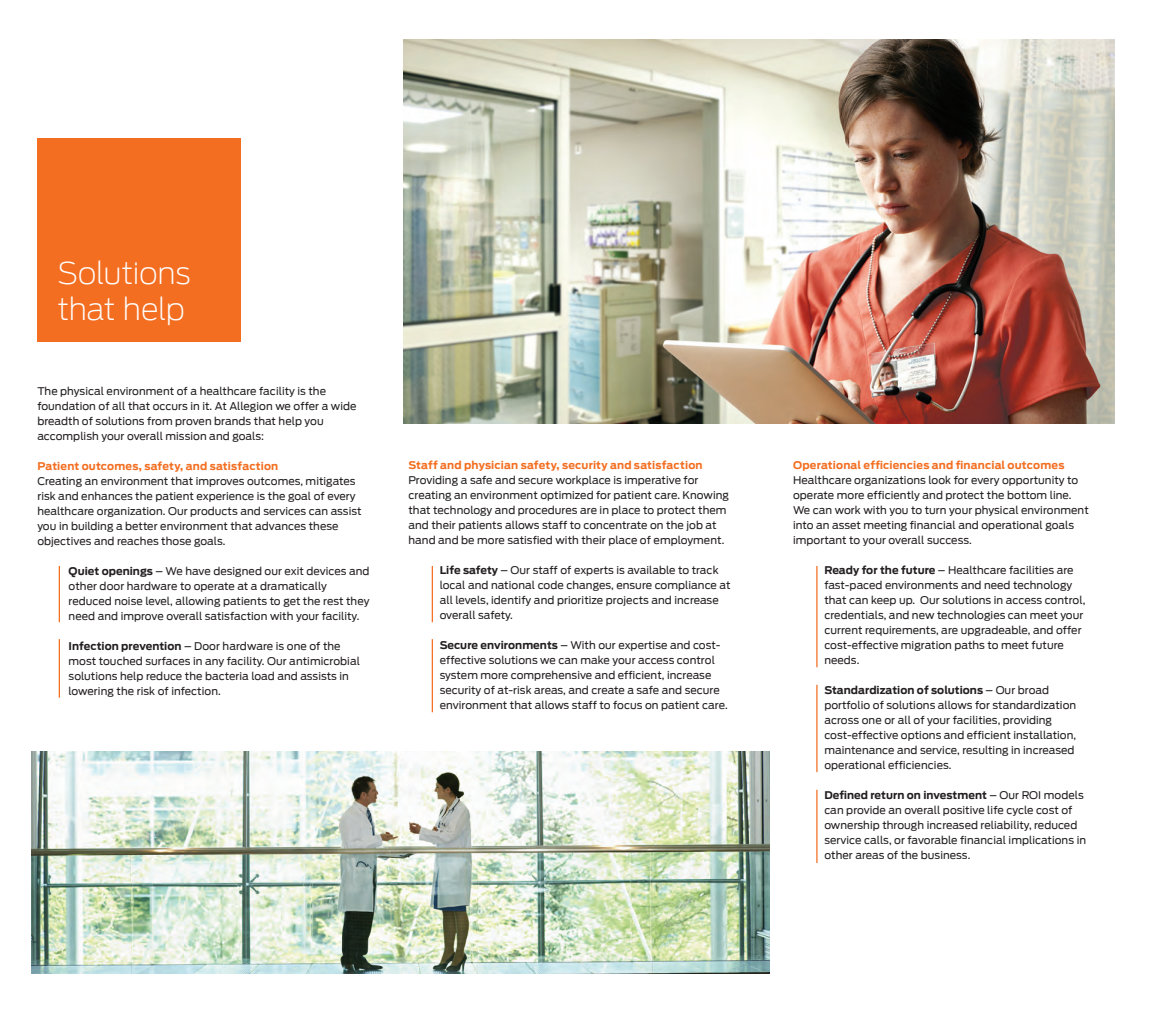
<style>
.page{position:relative;width:1154px;height:1013px;background:#fff}
.page>*{position:absolute;margin:0;border:0;box-sizing:border-box;transform-origin:0 0}
.t1{font:200 30px/36.2px "Antenna";letter-spacing:-.015em;color:#fff}
.t2{font:10.62px/15px "Antenna";letter-spacing:.005em;color:#231f20}
.t3{font:700 10.62px "Antenna";letter-spacing:.015em;color:#f36e21}
.s1{font-weight:700}
</style>
<div class="page">
<hr style="left:59px;top:566px;width:1px;height:56px;background:#f36e21">
<hr style="left:59px;top:639px;width:1px;height:58px;background:#f36e21">
<hr style="left:431px;top:639px;width:2px;height:73px;background:#f36e21">
<img style="left:403px;top:39px;width:711px;height:384px">
<hr style="left:431px;top:566px;width:2px;height:56px;background:#f36e21">
<hr style="left:816px;top:566px;width:1px;height:101px;background:#f36e21">
<hr style="left:816px;top:684px;width:1px;height:88px;background:#f36e21">
<hr style="left:816px;top:789px;width:1px;height:74px;background:#f36e21">
<img style="left:31px;top:751px;width:738px;height:222px">
<div style="left:37px;top:138px;width:204px;height:203px;background:#f36e21"></div>
<h1 class="t1" style="left:57px;top:255px;width:135px">Solutions that help</h1>
<p class="t2" style="left:37px;top:383px;width:321px">The physical environment of a healthcare facility is the foundation of all that occurs in it. At Allegion we offer a wide breadth of solutions from proven brands that help you accomplish your overall mission and goals:</p>
<p class="t3" style="left:37px;top:459px;width:242px">Patient outcomes, safety, and satisfaction</p>
<p class="t2" style="left:37px;top:473px;width:326px">Creating an environment that improves outcomes, mitigates risk and enhances the patient experience is the goal of every healthcare organization. Our products and services can assist you in building a better environment that advances these objectives and reaches those goals.</p>
<p class="t2" style="left:69px;top:563px;width:302px"><span class="s1">Quiet openings</span> – We have designed our exit devices and other door hardware to operate at a dramatically reduced noise level, allowing patients to get the rest they need and improve overall satisfaction with your facility.</p>
<p class="t2" style="left:69px;top:638px;width:293px"><span class="s1">Infection prevention</span> – Door hardware is one of the most touched surfaces in any facility. Our antimicrobial solutions help reduce the bacteria load and assists in lowering the risk of infection.</p>
<p class="t3" style="left:408px;top:459px;width:296px">Staff and physician safety, security and satisfaction</p>
<p class="t2" style="left:408px;top:473px;width:322px">Providing a safe and secure workplace is imperative for creating an environment optimized for patient care. Knowing that technology and procedures are in place to protect them and their patients allows staff to concentrate on the job at hand and be more satisfied with their place of employment.</p>
<p class="t2" style="left:439px;top:563px;width:292px"><span class="s1">Life safety</span> – Our staff of experts is available to track local and national code changes, ensure compliance at all levels, identify and prioritize projects and increase overall safety.</p>
<p class="t2" style="left:439px;top:638px;width:289px"><span class="s1">Secure environments</span> – With our expertise and cost&shy;effective solutions we can make your access control system more comprehensive and efficient, increase security of at-risk areas, and create a safe and secure environment that allows staff to focus on patient care.</p>
<p class="t3" style="left:792px;top:459px;width:273px">Operational efficiencies and financial outcomes</p>
<p class="t2" style="left:792px;top:473px;width:297px">Healthcare organizations look for every opportunity to operate more efficiently and protect the bottom line.<br>We can work with you to turn your physical environment into an asset meeting financial and operational goals important to your overall success.</p>
<p class="t2" style="left:824px;top:563px;width:262px"><span class="s1">Ready for the future</span> – Healthcare facilities are fast-paced environments and need technology that can keep up. Our solutions in access control, credentials, and new technologies can meet your current requirements, are upgradeable, and offer cost-effective migration paths to meet future needs.</p>
<p class="t2" style="left:824px;top:683px;width:253px"><span class="s1">Standardization of solutions</span> – Our broad portfolio of solutions allows for standardization across one or all of your facilities, providing cost-effective options and efficient installation, maintenance and service, resulting in increased operational efficiencies.</p>
<p class="t2" style="left:824px;top:788px;width:263px"><span class="s1">Defined return on investment</span> – Our ROI models can provide an overall positive life cycle cost of ownership through increased reliability, reduced service calls, or favorable financial implications in other areas of the business.</p>
</div>
